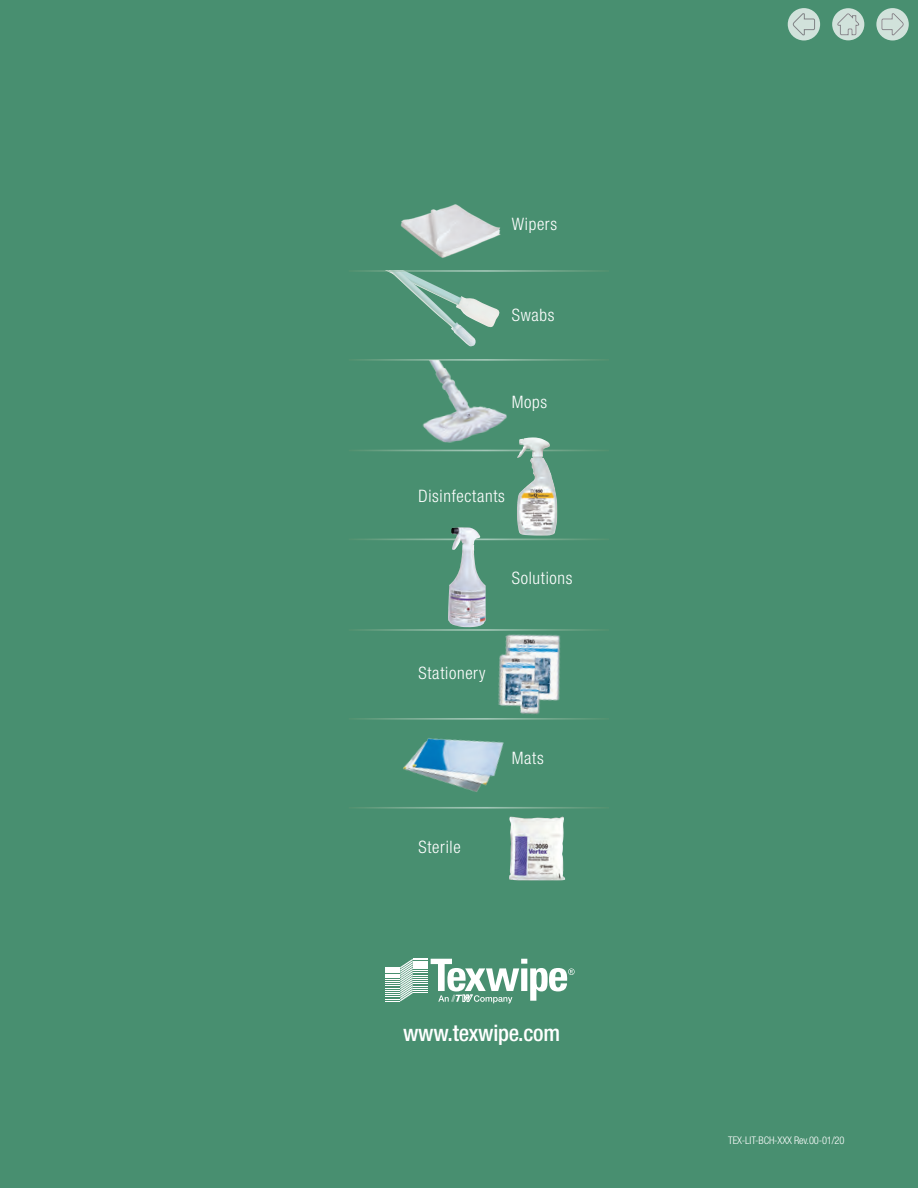
<style>
.page{position:relative;width:918px;height:1188px;background:#488f70}
.page>*{position:absolute;margin:0;border:0;box-sizing:border-box;transform-origin:0 0}
.t1{font:500 condensed 22.5px "Helvetica Neue";letter-spacing:-.01em;color:#fff}
.t2{font:300 condensed 17.1px "Helvetica Neue";letter-spacing:.04em;color:#fff}
.t3{font:300 condensed 10.5px "Helvetica Neue";letter-spacing:-.015em;color:#fff}
</style>
<div class="page">
<svg style="left:386px;top:959px;width:189px;height:44px"></svg>
<img style="left:422px;top:361px;width:85px;height:82px">
<img style="left:476px;top:299px;width:24px;height:29px">
<img style="left:389px;top:272px;width:87px;height:74px">
<img style="left:403px;top:738px;width:101px;height:54px">
<hr style="left:349px;top:450px;width:260px;height:1px;background:#fff">
<hr style="left:349px;top:629px;width:260px;height:2px;background:#fff">
<hr style="left:349px;top:359px;width:260px;height:2px;background:#fff">
<hr style="left:349px;top:539px;width:260px;height:1px;background:#fff">
<hr style="left:349px;top:718px;width:260px;height:2px;background:#fff">
<hr style="left:349px;top:807px;width:260px;height:2px;background:#fff">
<hr style="left:349px;top:270px;width:260px;height:2px;background:#fff">
<img style="left:509px;top:817px;width:56px;height:63px">
<img style="left:400px;top:204px;width:101px;height:54px">
<img style="left:448px;top:527px;width:38px;height:100px">
<img style="left:517px;top:437px;width:40px;height:99px">
<img style="left:488px;top:629px;width:88px;height:91px">
<svg style="left:832px;top:8px;width:32px;height:32px"></svg>
<svg style="left:876px;top:8px;width:33px;height:32px"></svg>
<svg style="left:788px;top:8px;width:32px;height:32px"></svg>
<svg style="left:792px;top:12px;width:23px;height:23px"></svg>
<svg style="left:837px;top:13px;width:23px;height:23px"></svg>
<svg style="left:881px;top:12px;width:24px;height:23px"></svg>
<p class="t2" style="left:512px;top:214px;width:47px">Wipers</p>
<p class="t2" style="left:512px;top:305px;width:44px">Swabs</p>
<p class="t2" style="left:512px;top:392px;width:37px">Mops</p>
<p class="t2" style="left:419px;top:486px;width:88px">Disinfectants</p>
<p class="t2" style="left:512px;top:569px;width:62px">Solutions</p>
<p class="t2" style="left:419px;top:663px;width:68px">Stationery</p>
<p class="t2" style="left:512px;top:748px;width:34px">Mats</p>
<p class="t2" style="left:419px;top:837px;width:44px">Sterile</p>
<h1 class="t1" style="left:403px;top:1019px;width:159px">www.texwipe.com</h1>
<p class="t3" style="left:728px;top:1134px;width:118px">TEX-LIT-BCH-XXX Rev.00-01/20</p>
</div>
